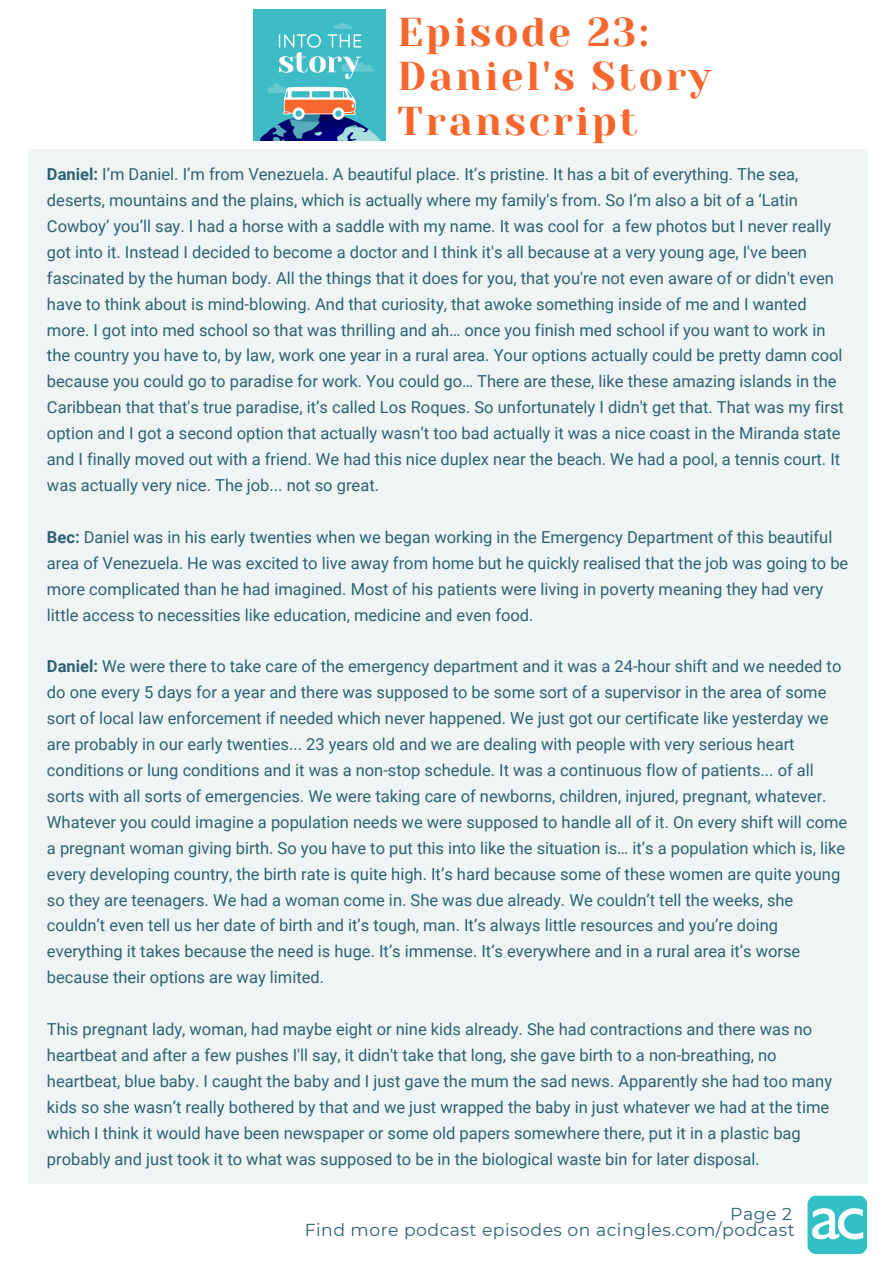
<style>
.page{position:relative;width:894px;height:1264px;background:#fff}
.page>*{position:absolute;margin:0;border:0;box-sizing:border-box;transform-origin:0 0}
.t1{font:40.05px "Yeseva One";letter-spacing:.065em;color:#f7662c}
.t2{font:17.25px "Montserrat";letter-spacing:.03em;color:#2e6173}
.t3{font:16.5px/26px "Roboto";color:#2e6173}
.s1{font-weight:700}
</style>
<div class="page">
<img style="left:253px;top:9px;width:132px;height:132px">
<div style="left:28px;top:149px;width:839px;height:1034px;background:#eff5f5"></div>
<img style="left:745px;top:1132px;width:123px;height:122px">
<p class="t1" style="left:397px;top:9px;width:253px">Episode 23:</p>
<p class="t1" style="left:397px;top:54px;width:315px">Daniel's Story</p>
<p class="t1" style="left:397px;top:98px;width:241px">Transcript</p>
<p class="t3" style="left:47px;top:161px;width:798px"><span class="s1">Daniel:</span> I’m Daniel. I’m from Venezuela. A beautiful place. It’s pristine. It has a bit of everything. The sea, deserts, mountains and the plains, which is actually where my family's from. So I’m also a bit of a ‘Latin Cowboy’ you’ll say. I had a horse with a saddle with my name. It was cool for a few photos but I never really got into it. Instead I decided to become a doctor and I think it's all because at a very young age, I've been fascinated by the human body. All the things that it does for you, that you're not even aware of or didn't even have to think about is mind-blowing. And that curiosity, that awoke something inside of me and I wanted more. I got into med school so that was thrilling and ah… once you finish med school if you want to work in the country you have to, by law, work one year in a rural area. Your options actually could be pretty damn cool because you could go to paradise for work. You could go… There are these, like these amazing islands in the Caribbean that that's true paradise, it’s called Los Roques. So unfortunately I didn't get that. That was my first option and I got a second option that actually wasn’t too bad actually it was a nice coast in the Miranda state and I finally moved out with a friend. We had this nice duplex near the beach. We had a pool, a tennis court. It was actually very nice. The job... not so great.</p>
<p class="t3" style="left:47px;top:524px;width:802px"><span class="s1">Bec:</span> Daniel was in his early twenties when we began working in the Emergency Department of this beautiful area of Venezuela. He was excited to live away from home but he quickly realised that the job was going to be more complicated than he had imagined. Most of his patients were living in poverty meaning they had very little access to necessities like education, medicine and even food.</p>
<p class="t3" style="left:47px;top:653px;width:801px"><span class="s1">Daniel:</span> We were there to take care of the emergency department and it was a 24-hour shift and we needed to do one every 5 days for a year and there was supposed to be some sort of a supervisor in the area of some sort of local law enforcement if needed which never happened. We just got our certificate like yesterday we are probably in our early twenties... 23 years old and we are dealing with people with very serious heart conditions or lung conditions and it was a non-stop schedule. It was a continuous flow of patients... of all sorts with all sorts of emergencies. We were taking care of newborns, children, injured, pregnant, whatever.<br>Whatever you could imagine a population needs we were supposed to handle all of it. On every shift will come a pregnant woman giving birth. So you have to put this into like the situation is… it’s a population which is, like every developing country, the birth rate is quite high. It’s hard because some of these women are quite young so they are teenagers. We had a woman come in. She was due already. We couldn’t tell the weeks, she couldn’t even tell us her date of birth and it’s tough, man. It’s always little resources and you’re doing everything it takes because the need is huge. It’s immense. It’s everywhere and in a rural area it’s worse because their options are way limited.</p>
<p class="t3" style="left:47px;top:1016px;width:786px">This pregnant lady, woman, had maybe eight or nine kids already. She had contractions and there was no heartbeat and after a few pushes I'll say, it didn't take that long, she gave birth to a non-breathing, no heartbeat, blue baby. I caught the baby and I just gave the mum the sad news. Apparently she had too many kids so she wasn’t really bothered by that and we just wrapped the baby in just whatever we had at the time which I think it would have been newspaper or some old papers somewhere there, put it in a plastic bag probably and just took it to what was supposed to be in the biological waste bin for later disposal.</p>
<p class="t2" style="left:730px;top:1203px;width:63px">Page 2</p>
<p class="t2" style="left:304px;top:1219px;width:491px">Find more podcast episodes on acingles.com/podcast</p>
</div>
